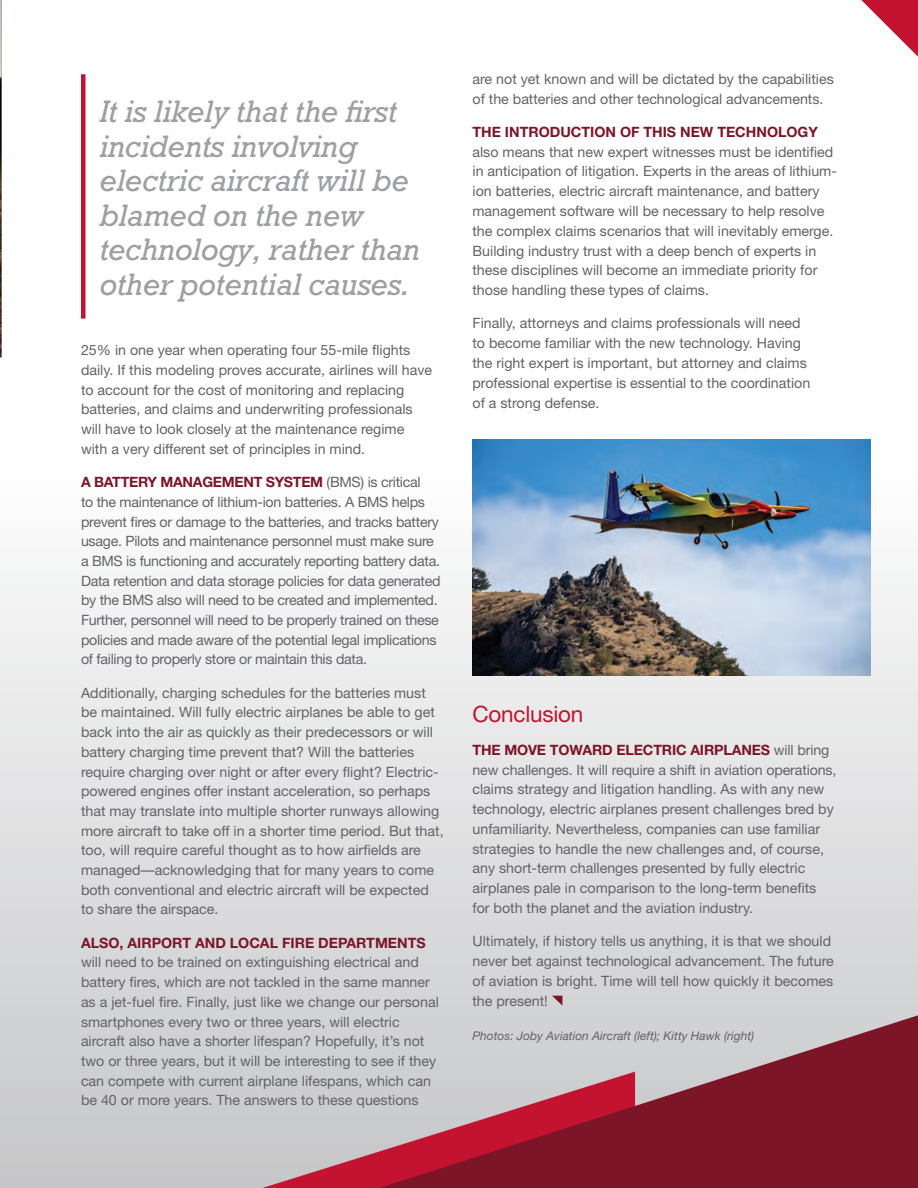
<style>
.page{position:relative;width:918px;height:1188px;background:#fff}
.page>*{position:absolute;margin:0;border:0;box-sizing:border-box;transform-origin:0 0}
.t1{font:italic 31.5px/34.5px "Rockwell";letter-spacing:-.01em;color:#9d9fa2}
.t2{font:22.5px "Helvetica Neue";letter-spacing:-.01em;color:#c41330}
.t3{font:14.25px/19.6px "Helvetica Neue";color:#636366}
.t4{font:14.25px/19.6px "Helvetica Neue";letter-spacing:-.02em;color:#636366}
.t5{font:700 14.25px "Helvetica Neue";color:#7d1529}
.t6{font:italic 12px "Helvetica Neue";color:#636366}
.s1{font-weight:700;color:#7d1529}
</style>
<div class="page">
<svg style="left:861px;top:0;width:57px;height:57px"></svg>
<div style="left:0;top:390px;width:918px;height:798px;background:linear-gradient(to bottom,#fff,#c5c6c7)"></div>
<img style="left:0;top:0;width:2px;height:357px">
<img style="left:472px;top:439px;width:399px;height:236px">
<svg style="left:262px;top:1052px;width:117px;height:136px;background:#cab3b8"></svg>
<svg style="left:379px;top:1015px;width:539px;height:173px;background:#a4606d"></svg>
<svg style="left:552px;top:996px;width:10px;height:10px"></svg>
<div style="left:81px;top:74px;width:5px;height:245px;background:#c41330"></div>
<h1 class="t1" style="left:99px;top:94px;width:322px">It is likely that the first incidents involving electric aircraft will be blamed on the new technology, rather than other potential causes.</h1>
<p class="t3" style="left:81px;top:340px;width:353px">25% in one year when operating four 55-mile flights daily. If this modeling proves accurate, airlines will have to account for the cost of monitoring and replacing batteries, and claims and underwriting professionals will have to look closely at the maintenance regime with a very different set of principles in mind.</p>
<p class="t4" style="left:81px;top:472px;width:361px"><span class="s1">A BATTERY MANAGEMENT SYSTEM</span> (BMS) is critical<br>to the maintenance of lithium-ion batteries. A BMS helps prevent fires or damage to the batteries, and tracks battery usage. Pilots and maintenance personnel must make sure a BMS is functioning and accurately reporting battery data.<br>Data retention and data storage policies for data generated by the BMS also will need to be created and implemented.<br>Further, personnel will need to be properly trained on these policies and made aware of the potential legal implications of failing to properly store or maintain this data.</p>
<p class="t3" style="left:81px;top:683px;width:364px">Additionally, charging schedules for the batteries must be maintained. Will fully electric airplanes be able to get back into the air as quickly as their predecessors or will battery charging time prevent that? Will the batteries require charging over night or after every flight? Electric&shy;powered engines offer instant acceleration, so perhaps that may translate into multiple shorter runways allowing more aircraft to take off in a shorter time period. But that, too, will require careful thought as to how airfields are managed—acknowledging that for many years to come both conventional and electric aircraft will be expected to share the airspace.</p>
<p class="t5" style="left:81px;top:934px;width:346px">ALSO, AIRPORT AND LOCAL FIRE DEPARTMENTS</p>
<p class="t3" style="left:81px;top:952px;width:359px">will need to be trained on extinguishing electrical and battery fires, which are not tackled in the same manner as a jet-fuel fire. Finally, just like we change our personal smartphones every two or three years, will electric aircraft also have a shorter lifespan? Hopefully, it’s not two or three years, but it will be interesting to see if they can compete with current airplane lifespans, which can be 40 or more years. The answers to these questions</p>
<p class="t3" style="left:473px;top:69px;width:363px">are not yet known and will be dictated by the capabilities of the batteries and other technological advancements.</p>
<p class="t5" style="left:473px;top:123px;width:347px">THE INTRODUCTION OF THIS NEW TECHNOLOGY</p>
<p class="t3" style="left:473px;top:142px;width:366px">also means that new expert witnesses must be identified in anticipation of litigation. Experts in the areas of lithium&shy;ion batteries, electric aircraft maintenance, and battery management software will be necessary to help resolve the complex claims scenarios that will inevitably emerge.<br>Building industry trust with a deep bench of experts in these disciplines will become an immediate priority for those handling these types of claims.</p>
<p class="t3" style="left:473px;top:313px;width:339px">Finally, attorneys and claims professionals will need to become familiar with the new technology. Having the right expert is important, but attorney and claims professional expertise is essential to the coordination of a strong defense.</p>
<h2 class="t2" style="left:472px;top:700px;width:112px">Conclusion</h2>
<p class="t3" style="left:472px;top:740px;width:366px"><span class="s1">THE MOVE TOWARD ELECTRIC AIRPLANES</span> will bring new challenges. It will require a shift in aviation operations, claims strategy and litigation handling. As with any new technology, electric airplanes present challenges bred by unfamiliarity. Nevertheless, companies can use familiar strategies to handle the new challenges and, of course, any short-term challenges presented by fully electric airplanes pale in comparison to the long-term benefits for both the planet and the aviation industry.</p>
<p class="t3" style="left:472px;top:931px;width:363px">Ultimately, if history tells us anything, it is that we should never bet against technological advancement. The future of aviation is bright. Time will tell how quickly it becomes the present!</p>
<p class="t6" style="left:472px;top:1029px;width:283px">Photos: Joby Aviation Aircraft (left); Kitty Hawk (right)</p>
</div>
